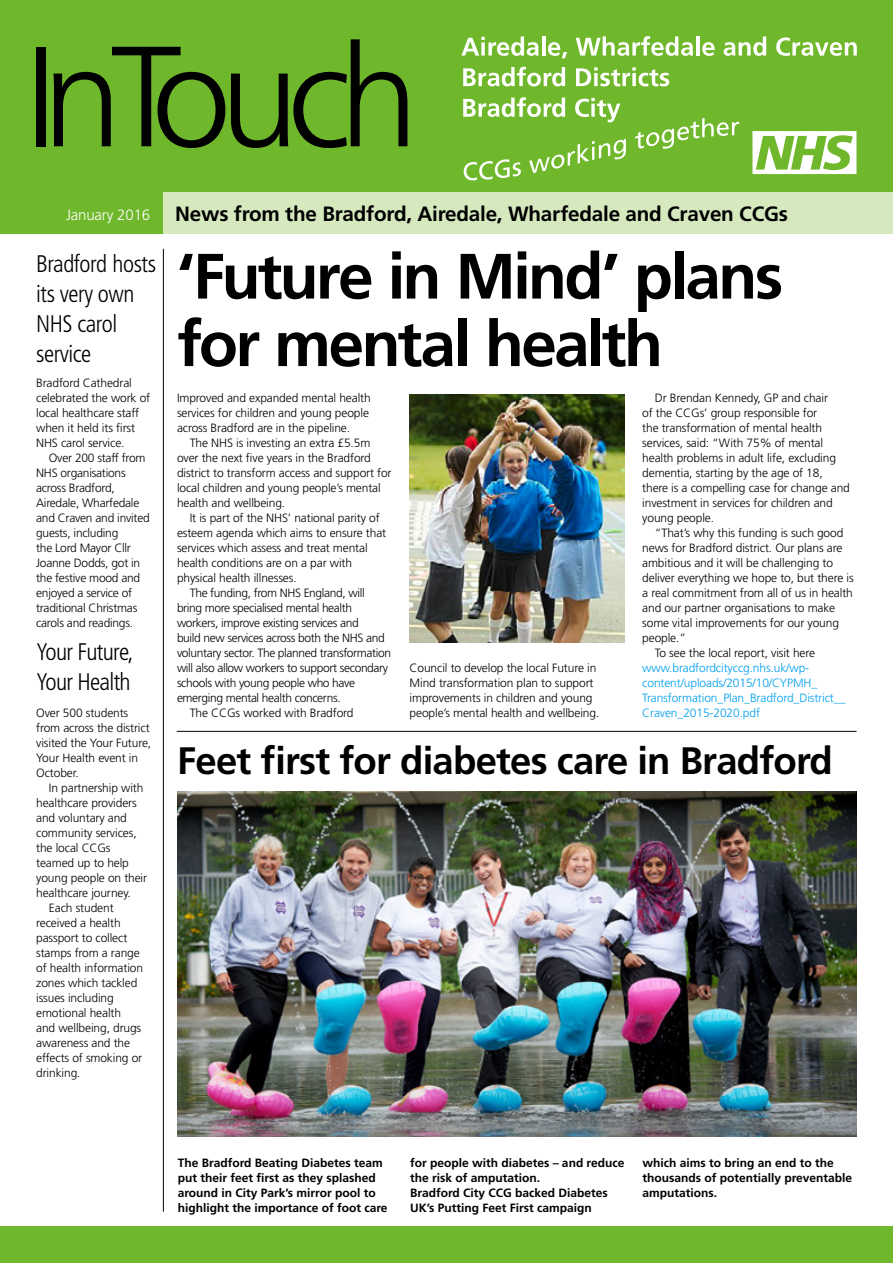
<style>
.page{position:relative;width:893px;height:1263px;background:#fff}
.page>*{position:absolute;margin:0;border:0;box-sizing:border-box;transform-origin:0 0}
.t1{font:300 142.5px "Frutiger";letter-spacing:-.08em;color:#000}
.t2{font:700 64.05px/67.5px "Frutiger";letter-spacing:-.045em;color:#000}
.t3{font:700 38.25px "Frutiger";letter-spacing:-.02em;color:#000}
.t4{font:300 condensed 24px/30px "Frutiger";letter-spacing:-.02em;color:#000}
.t5{font:700 20.7px "Frutiger";letter-spacing:-.01em;color:#000}
.t6{font:300 12px/15px "Frutiger";letter-spacing:-.01em;color:#000}
.t7{font:700 12px/15px "Frutiger";color:#000}
.t8{font:300 12px "Frutiger";letter-spacing:-.03em;color:#000}
.t9{font:300 12px/15px "Frutiger";letter-spacing:-.01em;color:#009fee}
.s1{font-weight:300;font-size:15px;color:#fff}
</style>
<div class="page">
<div style="left:0;top:0;width:893px;height:233px;background:#6fb72b"></div>
<div style="left:0;top:1227px;width:893px;height:36px;background:#6fb72b"></div>
<div style="left:163px;top:192px;width:730px;height:41px;background:#d5e8be"></div>
<hr style="left:163px;top:249px;width:1px;height:963px;background:#000">
<svg style="left:464px;top:159px;width:57px;height:22px"></svg>
<svg style="left:529px;top:139px;width:97px;height:34px"></svg>
<svg style="left:635px;top:118px;width:104px;height:31px"></svg>
<svg style="left:461px;top:36px;width:78px;height:20px"></svg>
<hr style="left:542px;top:36px;width:3px;height:20px;background:#fff">
<svg style="left:548px;top:42px;width:19px;height:16px"></svg>
<svg style="left:576px;top:36px;width:117px;height:20px"></svg>
<hr style="left:696px;top:36px;width:4px;height:20px;background:#fff">
<svg style="left:702px;top:42px;width:13px;height:14px"></svg>
<svg style="left:724px;top:36px;width:42px;height:20px"></svg>
<svg style="left:776px;top:37px;width:81px;height:19px"></svg>
<svg style="left:463px;top:67px;width:102px;height:19px"></svg>
<svg style="left:576px;top:67px;width:93px;height:19px"></svg>
<svg style="left:463px;top:97px;width:102px;height:20px"></svg>
<svg style="left:575px;top:98px;width:45px;height:24px"></svg>
<svg style="left:752px;top:131px;width:104px;height:43px"></svg>
<hr style="left:177px;top:731px;width:679px;height:1px;background:#000">
<img style="left:409px;top:394px;width:215px;height:248px">
<img style="left:177px;top:792px;width:680px;height:345px">
<h1 class="t1" style="left:25px;top:16px;width:395px">InTouch</h1>
<h3 class="t5" style="left:66px;top:201px;width:723px"><span class="s1">January 2016</span> News from the Bradford, Airedale, Wharfedale and Craven CCGs</h3>
<h3 class="t4" style="left:36px;top:249px;width:121px">Bradford hosts its very own<br>NHS carol service</h3>
<p class="t6" style="left:36px;top:375px;width:116px">Bradford Cathedral celebrated the work of local healthcare staff when it held its first<br>NHS carol service.</p>
<p class="t6" style="left:36px;top:450px;width:115px;text-indent:13px">Over 200 staff from<br>NHS organisations across Bradford,<br>Airedale, Wharfedale and Craven and invited guests, including<br>the Lord Mayor Cllr<br>Joanne Dodds, got in the festive mood and enjoyed a service of traditional Christmas carols and readings.</p>
<h3 class="t4" style="left:36px;top:637px;width:99px">Your Future,<br>Your Health</h3>
<p class="t6" style="left:36px;top:705px;width:117px">Over 500 students from across the district visited the Your Future,<br>Your Health event in<br>October.</p>
<p class="t6" style="left:49px;top:780px;width:96px">In partnership with</p>
<p class="t6" style="left:36px;top:795px;width:102px">healthcare providers</p>
<p class="t6" style="left:36px;top:810px;width:92px">and voluntary and</p>
<p class="t6" style="left:36px;top:825px;width:102px">community services,</p>
<p class="t6" style="left:36px;top:840px;width:76px">the local CCGs</p>
<p class="t6" style="left:36px;top:855px;width:94px">teamed up to help</p>
<p class="t6" style="left:36px;top:870px;width:112px">young people on their</p>
<p class="t6" style="left:36px;top:885px;width:96px">healthcare journey.</p>
<p class="t6" style="left:49px;top:900px;width:66px">Each student</p>
<p class="t6" style="left:36px;top:915px;width:86px">received a health</p>
<p class="t6" style="left:36px;top:930px;width:93px">passport to collect</p>
<p class="t6" style="left:36px;top:945px;width:105px">stamps from a range</p>
<p class="t6" style="left:36px;top:960px;width:108px">of health information</p>
<p class="t6" style="left:36px;top:975px;width:103px">zones which tackled</p>
<p class="t6" style="left:36px;top:990px;width:79px">issues including</p>
<p class="t6" style="left:36px;top:1005px;width:86px">emotional health</p>
<p class="t6" style="left:36px;top:1020px;width:107px">and wellbeing, drugs</p>
<p class="t6" style="left:36px;top:1035px;width:95px">awareness and the</p>
<p class="t6" style="left:36px;top:1050px;width:108px">effects of smoking or</p>
<p class="t6" style="left:36px;top:1065px;width:46px">drinking.</p>
<h2 class="t2" style="left:177px;top:242px;width:608px">‘Future in Mind’ plans for mental health</h2>
<p class="t6" style="left:177px;top:390px;width:195px">Improved and expanded mental health services for children and young people across Bradford are in the pipeline.</p>
<p class="t6" style="left:177px;top:435px;width:216px;text-indent:13px">The NHS is investing an extra £5.5m over the next five years in the Bradford district to transform access and support for local children and young people’s mental health and wellbeing.</p>
<p class="t6" style="left:190px;top:510px;width:191px">It is part of the NHS’ national parity of</p>
<p class="t6" style="left:177px;top:525px;width:211px">esteem agenda which aims to ensure that</p>
<p class="t6" style="left:177px;top:540px;width:192px">services which assess and treat mental</p>
<p class="t6" style="left:177px;top:555px;width:177px">health conditions are on a par with</p>
<p class="t6" style="left:177px;top:570px;width:121px">physical health illnesses.</p>
<p class="t8" style="left:190px;top:586px;width:176px">The funding, from NHS England, will</p>
<p class="t8" style="left:177px;top:601px;width:177px">bring more specialised mental health</p>
<p class="t8" style="left:177px;top:616px;width:183px">workers, improve existing services and</p>
<p class="t8" style="left:177px;top:631px;width:209px">build new services across both the NHS and</p>
<p class="t8" style="left:177px;top:646px;width:216px">voluntary sector. The planned transformation</p>
<p class="t8" style="left:177px;top:661px;width:213px">will also allow workers to support secondary</p>
<p class="t8" style="left:177px;top:676px;width:180px">schools with young people who have</p>
<p class="t8" style="left:177px;top:691px;width:165px">emerging mental health concerns.</p>
<p class="t6" style="left:190px;top:705px;width:165px">The CCGs worked with Bradford</p>
<p class="t6" style="left:410px;top:660px;width:191px">Council to develop the local Future in Mind transformation plan to support improvements in children and young people’s mental health and wellbeing.</p>
<p class="t6" style="left:642px;top:390px;width:209px;text-indent:13px">Dr Brendan Kennedy, GP and chair<br>of the CCGs’ group responsible for<br>the transformation of mental health services, said: “With 75% of mental health problems in adult life, excluding dementia, starting by the age of 18, there is a compelling case for change and investment in services for children and young people.</p>
<p class="t6" style="left:655px;top:525px;width:190px">“That’s why this funding is such good</p>
<p class="t6" style="left:642px;top:540px;width:202px">news for Bradford district. Our plans are</p>
<p class="t6" style="left:642px;top:555px;width:192px">ambitious and it will be challenging to</p>
<p class="t6" style="left:642px;top:570px;width:213px">deliver everything we hope to, but there is</p>
<p class="t6" style="left:642px;top:585px;width:212px">a real commitment from all of us in health</p>
<p class="t6" style="left:642px;top:600px;width:195px">and our partner organisations to make</p>
<p class="t6" style="left:642px;top:615px;width:198px">some vital improvements for our young</p>
<p class="t6" style="left:642px;top:630px;width:45px">people.”</p>
<p class="t6" style="left:655px;top:645px;width:162px">To see the local report, visit here</p>
<p class="t9" style="left:642px;top:660px;width:205px">www.bradfordcityccg.nhs.uk/wp&shy;content/uploads/2015/10/CYPMH_ Transformation_Plan_Bradford_District__ Craven_2015-2020.pdf</p>
<h3 class="t3" style="left:177px;top:738px;width:657px">Feet first for diabetes care in Bradford</h3>
<p class="t7" style="left:178px;top:1155px;width:211px">The Bradford Beating Diabetes team put their feet first as they splashed around in City Park’s mirror pool to highlight the importance of foot care</p>
<p class="t7" style="left:410px;top:1155px;width:216px">for people with diabetes – and reduce the risk of amputation.<br>Bradford City CCG backed Diabetes<br>UK’s Putting Feet First campaign</p>
<p class="t7" style="left:642px;top:1155px;width:211px">which aims to bring an end to the thousands of potentially preventable amputations.</p>
</div>
